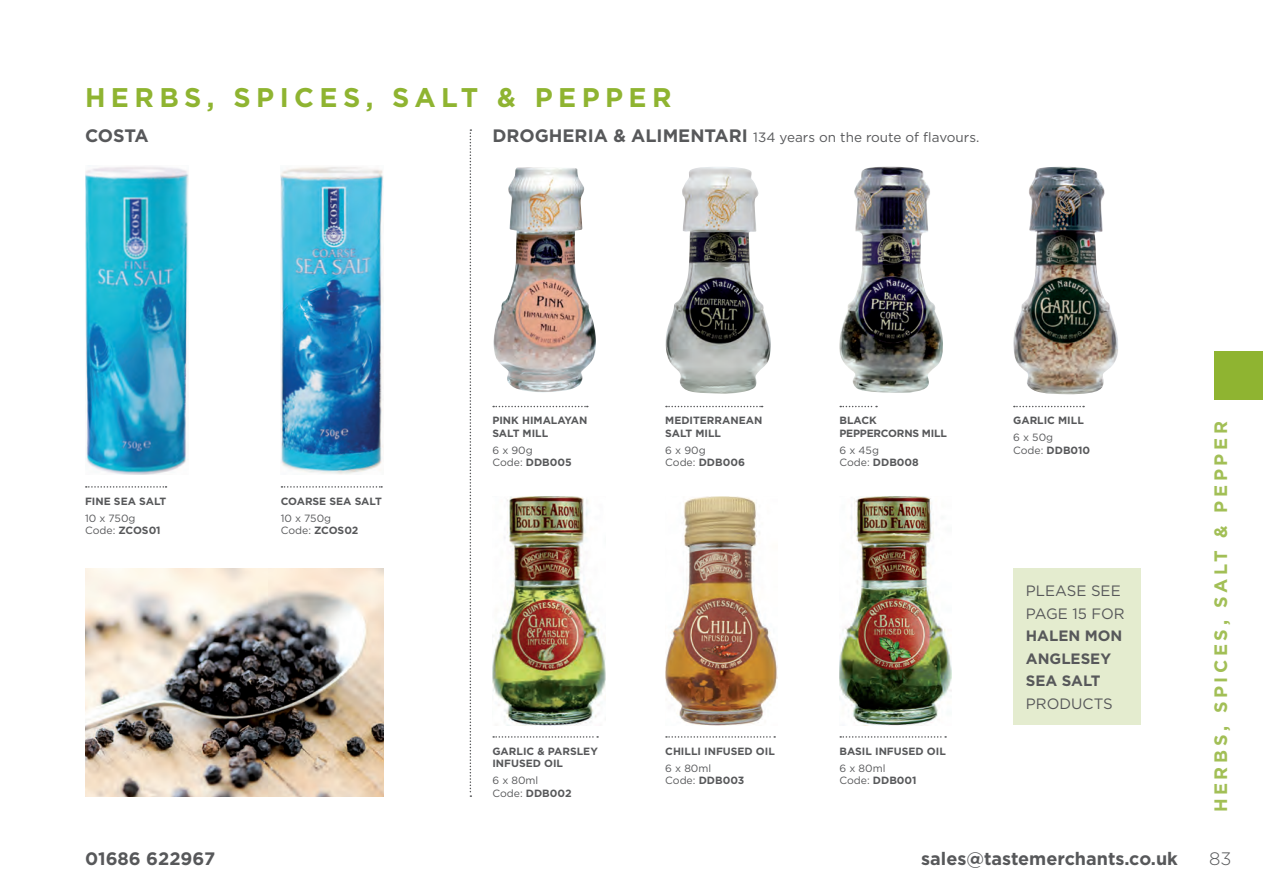
<style>
.page{position:relative;width:1263px;height:893px;background:#fff}
.page>*{position:absolute;margin:0;border:0;box-sizing:border-box;transform-origin:0 0}
.t1{font:700 27px "Gotham";letter-spacing:.2em;color:#8fb431}
.t2{font:700 18px "Gotham";color:#57585a}
.t3{font:700 18px "Gotham";letter-spacing:.2em;color:#a2bf56}
.t4{font:300 18px "Gotham";color:#57585a}
.t5{font:15px/22.5px "Gotham";color:#57585a}
.t6{font:700 15px/22.5px "Gotham";color:#57585a}
.t7{font:13.5px "Gotham";color:#57585a}
.t8{font:700 10.5px/12.6px "Gotham";color:#57585a}
.t9{font:10.5px/12.6px "Gotham";color:#57585a}
.s1{font-weight:700;font-size:18px}
.s2{font-weight:700}
</style>
<div class="page">
<div style="left:1013px;top:568px;width:128px;height:157px;background:#e4eccf"></div>
<img style="left:839px;top:496px;width:112px;height:229px">
<svg style="left:840px;top:736px;width:106px;height:2px"></svg>
<svg style="left:493px;top:736px;width:105px;height:2px"></svg>
<svg style="left:666px;top:736px;width:109px;height:2px"></svg>
<svg style="left:493px;top:406px;width:95px;height:1px"></svg>
<svg style="left:666px;top:406px;width:97px;height:1px"></svg>
<img style="left:492px;top:496px;width:113px;height:229px">
<img style="left:493px;top:167px;width:103px;height:225px">
<img style="left:665px;top:496px;width:112px;height:229px">
<img style="left:665px;top:167px;width:106px;height:227px">
<img style="left:839px;top:167px;width:104px;height:226px">
<svg style="left:840px;top:406px;width:37px;height:1px"></svg>
<svg style="left:1014px;top:406px;width:70px;height:1px"></svg>
<img style="left:1013px;top:167px;width:105px;height:228px">
<svg style="left:470px;top:129px;width:1px;height:668px"></svg>
<img style="left:85px;top:166px;width:104px;height:309px">
<svg style="left:86px;top:486px;width:80px;height:2px"></svg>
<img style="left:281px;top:167px;width:103px;height:308px">
<svg style="left:281px;top:486px;width:101px;height:2px"></svg>
<img style="left:85px;top:568px;width:299px;height:229px">
<div style="left:1214px;top:352px;width:49px;height:48px;background:#8fb431"></div>
<h1 class="t1" style="left:85px;top:79px;width:588px">H ERBS, SPICES, SALT &amp; PEPPER</h1>
<p class="t7" style="left:492px;top:129px;width:488px"><span class="s1">DROGH ERIA &amp; ALIM ENTARI</span> 134 years on the route of flavours.</p>
<h2 class="t2" style="left:85px;top:124px;width:65px">COSTA</h2>
<p class="t8" style="left:85px;top:495px;width:14px">FINE</p>
<p class="t8" style="left:114px;top:495px;width:53px">SEA SALT</p>
<p class="t9" style="left:85px;top:511px;width:77px">10 x 750g<br>Code: <span class="s2">ZCOS01</span></p>
<p class="t8" style="left:281px;top:495px;width:11px">COARSE</p>
<p class="t8" style="left:329px;top:495px;width:53px">SEA SALT</p>
<p class="t9" style="left:281px;top:511px;width:79px">10 x 750g<br>Code: <span class="s2">ZCOS02</span></p>
<p class="t8" style="left:492px;top:414px;width:88px;text-indent:30px">HI MALAYAN<br>SALT MI LL</p>
<p class="t9" style="left:492px;top:443px;width:81px">6 x 90g<br>Code: <span class="s2">DDB005</span></p>
<p class="t8" style="left:492px;top:414px;width:15px">PINK</p>
<p class="t8" style="left:492px;top:745px;width:71px">GARLIC &amp; PARS</p>
<p class="t8" style="left:577px;top:745px;width:23px">LEY</p>
<p class="t8" style="left:492px;top:757px;width:12px">INFUSED</p>
<p class="t8" style="left:544px;top:757px;width:20px">OIL</p>
<p class="t9" style="left:492px;top:774px;width:81px">6 x 80ml<br>Code: <span class="s2">DDB002</span></p>
<p class="t8" style="left:665px;top:414px;width:57px">MEDITERRANEAN<br>SALT MI LL</p>
<p class="t9" style="left:665px;top:443px;width:81px">6 x 90g<br>Code: <span class="s2">DDB006</span></p>
<p class="t8" style="left:839px;top:414px;width:23px">BLACK<br>PEPPERCORNS</p>
<p class="t8" style="left:922px;top:427px;width:27px">MILL</p>
<p class="t9" style="left:839px;top:443px;width:81px">6 x 45g<br>Code: <span class="s2">DDB008</span></p>
<p class="t8" style="left:665px;top:745px;width:51px">CHILLI INFUSED</p>
<p class="t8" style="left:756px;top:745px;width:20px">OIL</p>
<p class="t9" style="left:665px;top:761px;width:81px">6 x 80ml<br>Code: <span class="s2">DDB003</span></p>
<p class="t8" style="left:839px;top:745px;width:48px">BASIL INFUSED</p>
<p class="t8" style="left:927px;top:745px;width:20px">OIL</p>
<p class="t9" style="left:839px;top:761px;width:79px">6 x 80ml<br>Code: <span class="s2">DDB001</span></p>
<p class="t8" style="left:1013px;top:414px;width:72px">GARLIC MI LL</p>
<p class="t9" style="left:1013px;top:431px;width:79px">6 x 50g<br>Code: <span class="s2">DDB010</span></p>
<h3 class="t5" style="left:1026px;top:579px;width:100px">PLEASE see page 15 for</h3>
<h3 class="t6" style="left:1026px;top:625px;width:72px">HALEN MON<br>ANG LESE</h3>
<h3 class="t6" style="left:1100px;top:647px;width:12px">Y</h3>
<h3 class="t6" style="left:1026px;top:670px;width:75px">SEA SALT</h3>
<h3 class="t5" style="left:1026px;top:692px;width:68px">products</h3>
<h2 class="t3" style="left:1209px;top:812px;width:393px;rotate:-90deg">H ERBS, SPICES, SALT &amp; PEPPER</h2>
<h2 class="t2" style="left:85px;top:846px;width:132px">01686 622967</h2>
<h2 class="t2" style="left:921px;top:846px;width:258px">SALES@TASTEMERCHANTS.CO.UK</h2>
<h2 class="t4" style="left:1209px;top:847px;width:24px">83</h2>
</div>
